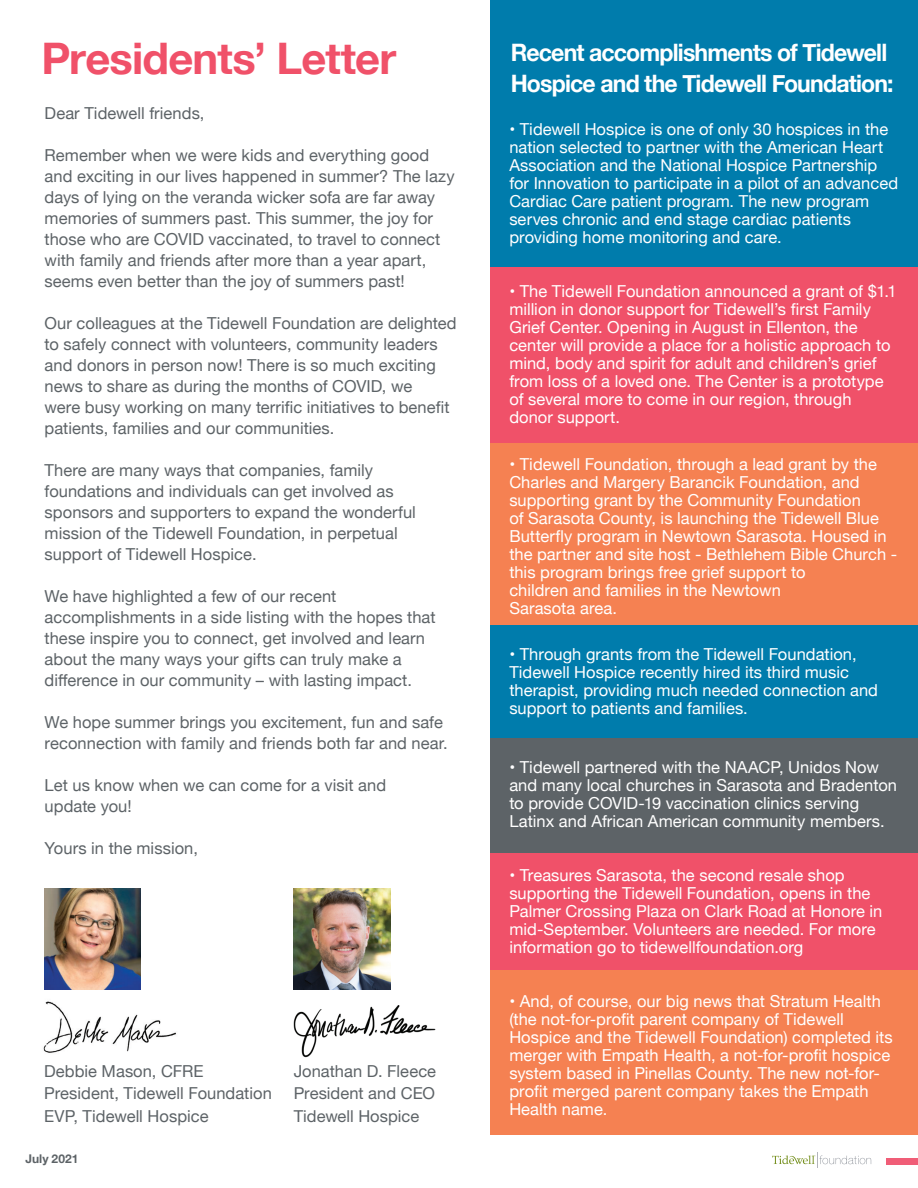
<style>
.page{position:relative;width:918px;height:1188px;background:#fff}
.page>*{position:absolute;margin:0;border:0;box-sizing:border-box;transform-origin:0 0}
.t1{font:700 43.5px "Helvetica Neue";letter-spacing:-.02em;color:#f05169}
.t2{font:700 24px/31.5px "Helvetica Neue";letter-spacing:-.035em;color:#fff;scale:.96 1}
.t3{font:16.5px/18px "Helvetica Neue";color:#fff}
.t4{font:16.5px/21px "Helvetica Neue";color:#5d6367}
.t5{font:16.5px/22.5px "Helvetica Neue LT Std";color:#5d6367}
.t6{font:700 12px "Helvetica Neue";letter-spacing:.005em;color:#5d6367}
</style>
<div class="page">
<div style="left:886px;top:1158px;width:32px;height:7px;background:#f05d77"></div>
<svg style="left:772px;top:1152px;width:99px;height:16px"></svg>
<div style="left:490px;top:0;width:428px;height:267px;background:#007cac"></div>
<div style="left:490px;top:267px;width:428px;height:177px;background:#f05169"></div>
<div style="left:490px;top:444px;width:428px;height:182px;background:#f58152"></div>
<div style="left:490px;top:626px;width:428px;height:116px;background:#007cac"></div>
<div style="left:490px;top:738px;width:428px;height:116px;background:#5d6367"></div>
<div style="left:490px;top:854px;width:428px;height:116px;background:#f05169"></div>
<div style="left:490px;top:970px;width:428px;height:165px;background:#f58152"></div>
<img style="left:43px;top:1001px;width:133px;height:52px">
<img style="left:293px;top:1005px;width:143px;height:52px">
<img style="left:44px;top:889px;width:97px;height:101px">
<img style="left:294px;top:889px;width:97px;height:101px">
<h1 class="t1" style="left:41px;top:24px;width:356px">Presidents’ Letter</h1>
<p class="t4" style="left:45px;top:103px;width:161px">Dear Tidewell friends,</p>
<p class="t4" style="left:45px;top:145px;width:412px">Remember when we were kids and everything good and exciting in our lives happened in summer? The lazy days of lying on the veranda wicker sofa are far away memories of summers past. This summer, the joy for those who are COVID vaccinated, to travel to connect with family and friends after more than a year apart, seems even better than the joy of summers past!</p>
<p class="t4" style="left:45px;top:313px;width:413px">Our colleagues at the Tidewell Foundation are delighted to safely connect with volunteers, community leaders and donors in person now! There is so much exciting news to share as during the months of COVID, we<br>were busy working on many terrific initiatives to benefit patients, families and our communities.</p>
<p class="t4" style="left:45px;top:460px;width:373px">There are many ways that companies, family foundations and individuals can get involved as sponsors and supporters to expand the wonderful mission of the Tidewell Foundation, in perpetual support of Tidewell Hospice.</p>
<p class="t4" style="left:45px;top:586px;width:393px">We have highlighted a few of our recent accomplishments in a side listing with the hopes that these inspire you to connect, get involved and learn about the many ways your gifts can truly make a difference in our community – with lasting impact.</p>
<p class="t4" style="left:45px;top:712px;width:405px">We hope summer brings you excitement, fun and safe reconnection with family and friends both far and near.</p>
<p class="t4" style="left:45px;top:775px;width:343px">Let us know when we can come for a visit and update you!</p>
<p class="t4" style="left:45px;top:838px;width:155px">Yours in the mission,</p>
<p class="t4" style="left:44px;top:1061px;width:229px;line-height:22.5px">Debbie Mason, CFRE<br>President, Tidewell Foundation<br>EVP, Tidewell Hospice</p>
<p class="t4" style="left:294px;top:1062px;width:144px">Jonathan D. Fleece</p>
<p class="t5" style="left:294px;top:1082px;width:143px">President and CEO<br>Tidewell Hospice</p>
<p class="t6" style="left:26px;top:1150px;width:54px">July 2021</p>
<h2 class="t2" style="left:511px;top:37px;width:400px">Recent accomplishments of Tidewell<br>Hospice and the Tidewell Foundation:</h2>
<p class="t3" style="left:509px;top:121px;width:390px">• Tidewell Hospice is one of only 30 hospices in the nation selected to partner with the American Heart Association and the National Hospice Partnership for Innovation to participate in a pilot of an advanced Cardiac Care patient program. The new program serves chronic and end stage cardiac patients providing home monitoring and care.</p>
<p class="t3" style="left:509px;top:283px;width:389px">• The Tidewell Foundation announced a grant of $1.1 million in donor support for Tidewell’s first Family Grief Center. Opening in August in Ellenton, the center will provide a place for a holistic approach to mind, body and spirit for adult and children’s grief from loss of a loved one. The Center is a prototype of several more to come in our region, through donor support.</p>
<p class="t3" style="left:509px;top:456px;width:389px">• Tidewell Foundation, through a lead grant by the Charles and Margery Barancik Foundation, and supporting grant by the Community Foundation<br>of Sarasota County, is launching the Tidewell Blue Butterfly program in Newtown Sarasota. Housed in the partner and site host - Bethlehem Bible Church - this program brings free grief support to<br>children and families in the Newtown<br>Sarasota area.</p>
<p class="t3" style="left:509px;top:646px;width:370px">• Through grants from the Tidewell Foundation, Tidewell Hospice recently hired its third music therapist, providing much needed connection and support to patients and families.</p>
<p class="t3" style="left:509px;top:759px;width:389px">• Tidewell partnered with the NAACP, Unidos Now and many local churches in Sarasota and Bradenton to provide COVID-19 vaccination clinics serving Latinx and African American community members.</p>
<p class="t3" style="left:509px;top:867px;width:375px">• Treasures Sarasota, the second resale shop supporting the Tidewell Foundation, opens in the Palmer Crossing Plaza on Clark Road at Honore in mid-September. Volunteers are needed. For more information go to tidewellfoundation.org</p>
<p class="t3" style="left:509px;top:993px;width:385px">• And, of course, our big news that Stratum Health (the not-for-profit parent company of Tidewell Hospice and the Tidewell Foundation) completed its merger with Empath Health, a not-for-profit hospice system based in Pinellas County. The new not-for&shy;profit merged parent company takes the Empath Health name.</p>
</div>
